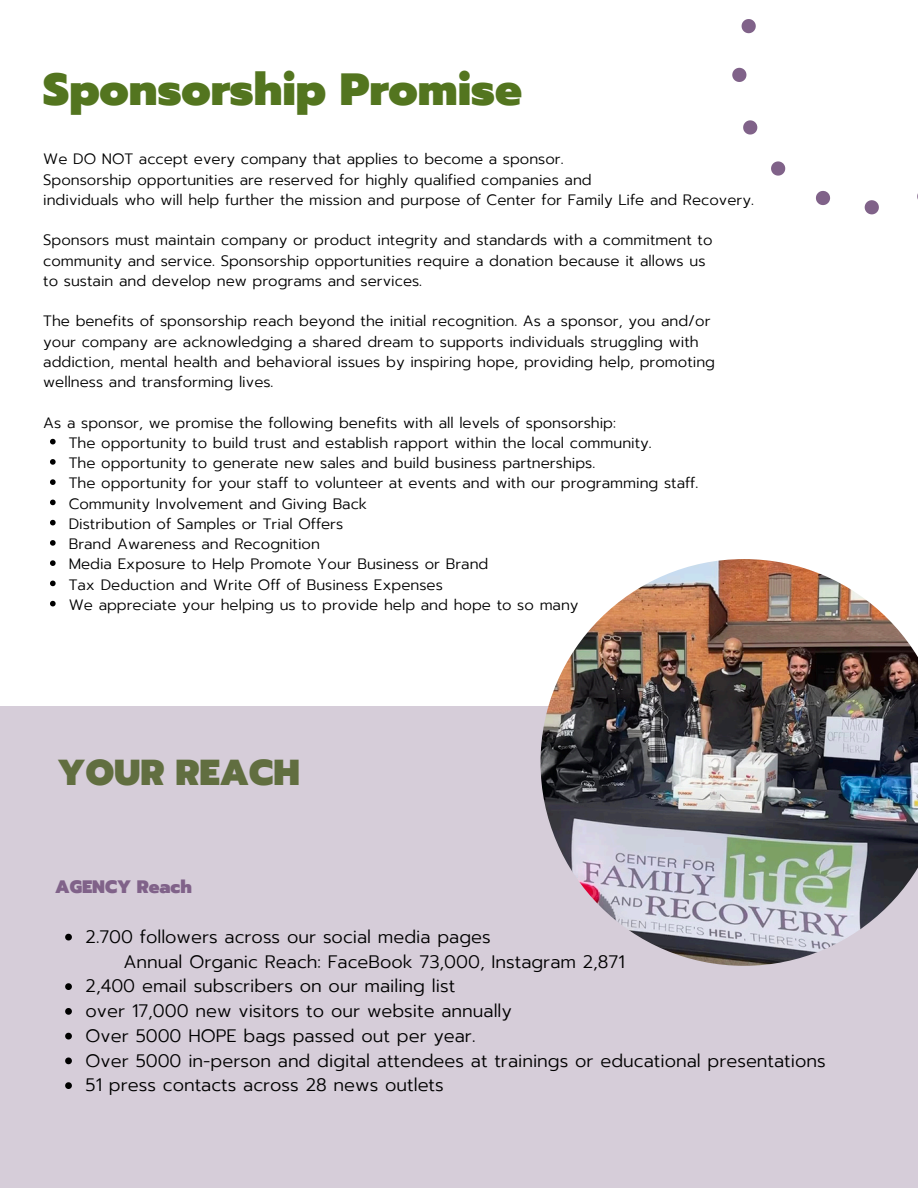
<style>
.page{position:relative;width:918px;height:1188px;background:#fff}
.page>*{position:absolute;margin:0;border:0;box-sizing:border-box;transform-origin:0 0}
.t1{font:900 45px "Prompt";color:#53751f}
.t2{font:900 36px "Prompt";color:#53751f}
.t3{font:300 18px "Prompt";color:#000}
.t4{font:900 18px "Prompt";color:#806289}
.t5{font:300 15px "Prompt";color:#000}
</style>
<div class="page">
<svg style="left:50px;top:439px;width:6px;height:5px"></svg>
<svg style="left:50px;top:459px;width:6px;height:6px"></svg>
<svg style="left:50px;top:479px;width:6px;height:6px"></svg>
<svg style="left:50px;top:500px;width:6px;height:5px"></svg>
<svg style="left:50px;top:520px;width:6px;height:5px"></svg>
<svg style="left:50px;top:540px;width:6px;height:6px"></svg>
<svg style="left:50px;top:560px;width:6px;height:6px"></svg>
<svg style="left:50px;top:581px;width:6px;height:5px"></svg>
<svg style="left:50px;top:601px;width:6px;height:5px"></svg>
<svg style="left:732px;top:19px;width:186px;height:195px"></svg>
<div style="left:0;top:707px;width:918px;height:481px;background:#d6cdd9"></div>
<svg style="left:65px;top:934px;width:7px;height:6px"></svg>
<svg style="left:65px;top:983px;width:7px;height:7px"></svg>
<svg style="left:65px;top:1008px;width:7px;height:7px"></svg>
<svg style="left:65px;top:1033px;width:7px;height:7px"></svg>
<svg style="left:65px;top:1058px;width:7px;height:6px"></svg>
<svg style="left:65px;top:1082px;width:7px;height:7px"></svg>
<img style="left:541px;top:559px;width:377px;height:407px">
<p class="t1" style="left:43px;top:56px;width:480px">Sponsorship Promise</p>
<h1 class="t5" style="left:43px;top:148px;width:522px">We DO NOT accept every company that applies to become a sponsor.</h1>
<p class="t5" style="left:43px;top:168px;width:550px">Sponsorship opportunities are reserved for highly qualified companies and</p>
<p class="t5" style="left:43px;top:188px;width:712px">individuals who will help further the mission and purpose of Center for Family Life and Recovery.</p>
<p class="t5" style="left:43px;top:229px;width:671px">Sponsors must maintain company or product integrity and standards with a commitment to</p>
<p class="t5" style="left:43px;top:249px;width:664px">community and service. Sponsorship opportunities require a donation because it allows us</p>
<p class="t5" style="left:43px;top:269px;width:380px">to sustain and develop new programs and services.</p>
<p class="t5" style="left:43px;top:310px;width:669px">The benefits of sponsorship reach beyond the initial recognition. As a sponsor, you and/or</p>
<p class="t5" style="left:43px;top:330px;width:657px">your company are acknowledging a shared dream to supports individuals struggling with</p>
<p class="t5" style="left:43px;top:350px;width:673px">addiction, mental health and behavioral issues by inspiring hope, providing help, promoting</p>
<p class="t5" style="left:43px;top:371px;width:232px">wellness and transforming lives.</p>
<p class="t5" style="left:43px;top:411px;width:574px">As a sponsor, we promise the following benefits with all levels of sponsorship:</p>
<p class="t5" style="left:69px;top:431px;width:584px">The opportunity to build trust and establish rapport within the local community.</p>
<p class="t5" style="left:69px;top:452px;width:528px">The opportunity to generate new sales and build business partnerships.</p>
<p class="t5" style="left:69px;top:472px;width:631px">The opportunity for your staff to volunteer at events and with our programming staff.</p>
<p class="t5" style="left:69px;top:492px;width:300px">Community Involvement and Giving Back</p>
<p class="t5" style="left:69px;top:512px;width:276px">Distribution of Samples or Trial Offers</p>
<p class="t5" style="left:69px;top:533px;width:253px">Brand Awareness and Recognition</p>
<p class="t5" style="left:69px;top:553px;width:421px">Media Exposure to Help Promote Your Business or Brand</p>
<p class="t5" style="left:69px;top:573px;width:376px">Tax Deduction and Write Off of Business Expenses</p>
<p class="t5" style="left:69px;top:593px;width:511px">We appreciate your helping us to provide help and hope to so many</p>
<p class="t2" style="left:58px;top:746px;width:244px">YOUR REACH</p>
<p class="t4" style="left:55px;top:874px;width:138px">AGENCY Reach</p>
<h2 class="t3" style="left:86px;top:923px;width:407px">2.700 followers across our social media pages</h2>
<h3 class="t3" style="left:123px;top:948px;width:503px">Annual Organic Reach: FaceBook 73,000, Instagram 2,871</h3>
<p class="t3" style="left:86px;top:973px;width:371px">2,400 email subscribers on our mailing list</p>
<h4 class="t3" style="left:86px;top:997px;width:428px">over 17,000 new visitors to our website annually</h4>
<p class="t3" style="left:86px;top:1022px;width:391px">Over 5000 HOPE bags passed out per year.</p>
<p class="t3" style="left:86px;top:1047px;width:742px">Over 5000 in-person and digital attendees at trainings or educational presentations</p>
<p class="t3" style="left:86px;top:1072px;width:360px">51 press contacts across 28 news outlets</p>
</div>
